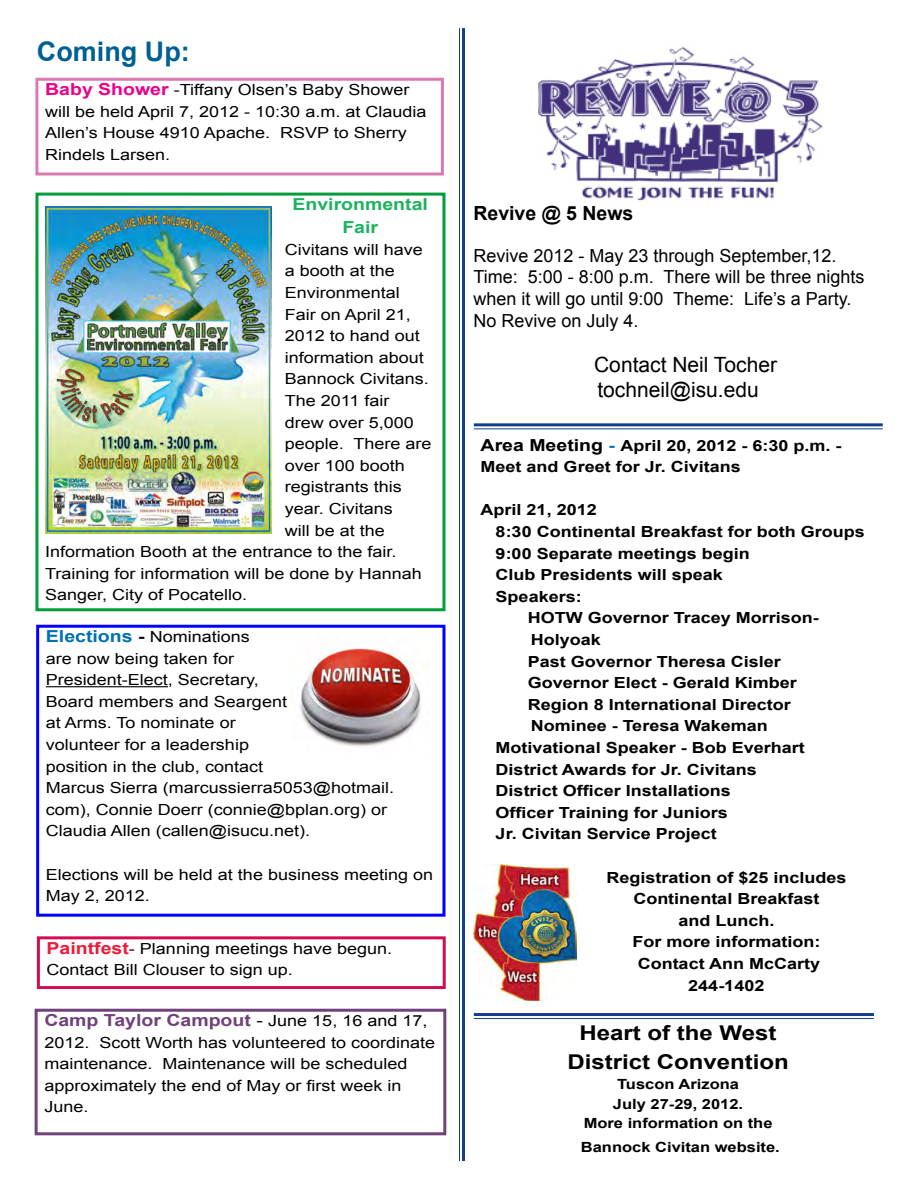
<style>
.page{position:relative;width:918px;height:1188px;background:#fff}
.page>*{position:absolute;margin:0;border:0;box-sizing:border-box;transform-origin:0 0}
.t1{font:700 27px "Arial";color:#006094}
.t2{font:21px/25.2px "Arial";color:#000}
.t3{font:700 20.4px/28.8px "Arial";color:#000;text-align:center;scale:1.18 1}
.t4{font:700 19.5px "Arial";color:#000}
.t5{font:18px/21.6px "Arial";color:#000}
.t6{font:700 16.65px "Arial";color:#71417a;scale:1.18 1}
.t7{font:700 16.65px/23.4px "Arial";color:#1bb35e;text-align:center;scale:1.18 1}
.t8{font:15.3px/21.6px "Arial";color:#000;scale:1.18 1}
.t9{font:700 15.3px/21.6px "Arial";color:#000;scale:1.18 1}
.t10{font:700 14.1px/19.8px "Arial";color:#000;text-align:center;scale:1.18 1}
.s1{font-weight:700;font-size:16.65px;color:#ec008c}
.s2{font-weight:700;font-size:16.65px;color:#0071b2}
.s3{font-weight:700;font-size:16.65px}
.s4{font-weight:700;font-size:16.65px;color:#ed1a38}
.s5{font-weight:400;color:#000}
.s6{font-weight:400;font-size:15.3px;color:#000}
.s7{font-size:16.65px}
.s8{font-size:16.65px;color:#0071b2}
</style>
<div class="page">
<div style="left:35px;top:193px;width:410px;height:418px;border:3px solid #009d39"></div>
<hr style="left:462px;top:28px;width:3px;height:1133px;background:#143e8e">
<hr style="left:459px;top:28px;width:1px;height:1133px;background:#143e8e">
<div style="left:35px;top:1009px;width:411px;height:126px;border:3px solid #71417a"></div>
<hr style="left:474px;top:423px;width:409px;height:3px;background:#143e8e">
<hr style="left:474px;top:428px;width:409px;height:1px;background:#143e8e">
<div style="left:37px;top:936px;width:409px;height:53px;border:3px solid #d10e4e"></div>
<hr style="left:474px;top:1013px;width:400px;height:3px;background:#143e8e">
<hr style="left:474px;top:1018px;width:400px;height:1px;background:#143e8e">
<img style="left:538px;top:47px;width:285px;height:154px">
<hr style="left:46px;top:686px;width:122px;height:1px;background:#000">
<div style="left:36px;top:625px;width:409px;height:292px;border:3px solid #00f"></div>
<img style="left:299px;top:648px;width:122px;height:99px">
<img style="left:474px;top:864px;width:102px;height:136px">
<div style="left:35px;top:78px;width:409px;height:98px;border:3px solid #db7ab1"></div>
<img style="left:45px;top:206px;width:226px;height:327px">
<h1 class="t1" style="left:37px;top:34px;width:154px">Coming Up:</h1>
<p class="t8" style="left:45px;top:79px;width:325px"><span class="s1">Baby Shower</span> -Tiffany Olsen’s Baby Shower will be held April 7, 2012 - 10:30 a.m. at Claudia Allen’s House 4910 Apache. RSVP to Sherry Rindels Larsen.</p>
<p class="t7" style="left:293px;top:193px;width:116px">Environmental<br>Fair</p>
<p class="t8" style="left:285px;top:239px;width:118px">Civitans will have</p>
<p class="t8" style="left:285px;top:260px;width:95px">a booth at the</p>
<p class="t8" style="left:285px;top:282px;width:99px">Environmental</p>
<p class="t8" style="left:285px;top:304px;width:108px">Fair on April 21,</p>
<p class="t8" style="left:285px;top:325px;width:116px">2012 to hand out</p>
<p class="t8" style="left:285px;top:347px;width:119px">information about</p>
<p class="t8" style="left:285px;top:368px;width:124px">Bannock Civitans.</p>
<p class="t8" style="left:285px;top:390px;width:90px">The 2011 fair</p>
<p class="t8" style="left:285px;top:412px;width:111px">drew over 5,000</p>
<p class="t8" style="left:285px;top:433px;width:126px">people. There are</p>
<p class="t8" style="left:285px;top:455px;width:103px">over 100 booth</p>
<p class="t8" style="left:285px;top:476px;width:101px">registrants this</p>
<p class="t8" style="left:285px;top:498px;width:93px">year. Civitans</p>
<p class="t8" style="left:285px;top:520px;width:86px">will be at the</p>
<p class="t8" style="left:45px;top:541px;width:299px">Information Booth at the entrance to the fair.</p>
<p class="t8" style="left:45px;top:563px;width:321px">Training for information will be done by Hannah</p>
<p class="t8" style="left:45px;top:584px;width:173px">Sanger, City of Pocatello.</p>
<p class="t8" style="left:46px;top:626px;width:297px"><span class="s2">Elections</span> <span class="s3">-</span> Nominations<br>are now being taken for<br>President-Elect, Secretary,<br>Board members and Seargent<br>at Arms. To nominate or<br>volunteer for a leadership<br>position in the club, contact<br>Marcus Sierra (marcussierra5053@hotmail. com), Connie Doerr (connie@bplan.org) or<br>Claudia Allen (callen@isucu.net).</p>
<p class="t8" style="left:46px;top:864px;width:330px">Elections will be held at the business meeting on<br>May 2, 2012.</p>
<p class="t8" style="left:47px;top:938px;width:294px"><span class="s4">Paintfest</span>- Planning meetings have begun.<br>Contact Bill Clouser to sign up.</p>
<p class="t6" style="left:44px;top:1009px;width:326px">Camp Taylor Campout <span class="s5">-</span> <span class="s6">June 15, 16 and 17,</span></p>
<p class="t8" style="left:44px;top:1032px;width:333px">2012. Scott Worth has volunteered to coordinate maintenance. Maintenance will be scheduled approximately the end of May or first week in June.</p>
<p class="t4" style="left:473px;top:201px;width:161px">Revive @ 5 News</p>
<p class="t5" style="left:473px;top:245px;width:393px">Revive 2012 - May 23 through September,12.<br>Time: 5:00 - 8:00 p.m. There will be three nights when it will go until 9:00 Theme: Life’s a Party.<br>No Revive on July 4.</p>
<h2 class="t2" style="left:594px;top:352px;width:184px">Contact Neil Tocher tochneil@isu.edu</h2>
<p class="t9" style="left:481px;top:435px;width:307px"><span class="s7">Area Meeting</span> <span class="s8">-</span> April 20, 2012 - 6:30 p.m. -<br>Meet and Greet for Jr. Civitans</p>
<p class="t9" style="left:481px;top:500px;width:100px">April 21, 2012</p>
<p class="t9" style="left:496px;top:521px;width:314px">8:30 Continental Breakfast for both Groups</p>
<p class="t9" style="left:496px;top:543px;width:217px">9:00 Separate meetings begin</p>
<p class="t9" style="left:496px;top:564px;width:194px">Club Presidents will speak</p>
<p class="t9" style="left:496px;top:586px;width:74px">Speakers:</p>
<p class="t9" style="left:528px;top:608px;width:248px">HOTW Governor Tracey Morrison-</p>
<p class="t9" style="left:531px;top:629px;width:61px">Holyoak</p>
<p class="t9" style="left:528px;top:651px;width:216px">Past Governor Theresa Cisler</p>
<p class="t9" style="left:528px;top:672px;width:230px">Governor Elect - Gerald Kimber</p>
<p class="t9" style="left:528px;top:694px;width:224px">Region 8 International Director</p>
<p class="t9" style="left:531px;top:716px;width:202px">Nominee - Teresa Wakeman</p>
<p class="t9" style="left:496px;top:737px;width:263px">Motivational Speaker - Bob Everhart</p>
<p class="t9" style="left:496px;top:759px;width:223px">District Awards for Jr. Civitans</p>
<p class="t9" style="left:496px;top:780px;width:201px">District Officer Installations</p>
<p class="t9" style="left:496px;top:802px;width:198px">Officer Training for Juniors</p>
<p class="t9" style="left:496px;top:824px;width:189px">Jr. Civitan Service Project</p>
<p class="t9" style="left:606px;top:867px;width:205px;text-align:center">Registration of $25 includes<br>Continental Breakfast<br>and Lunch.<br>For more information:<br>Contact Ann McCarty<br>244-1402</p>
<h3 class="t3" style="left:567px;top:1019px;width:189px">Heart of the West<br>District Convention</h3>
<p class="t10" style="left:584px;top:1074px;width:162px">Tuscon Arizona<br>July 27-29, 2012.<br>More information on the</p>
<p class="t10" style="left:581px;top:1137px;width:170px">Bannock Civitan website.</p>
</div>
